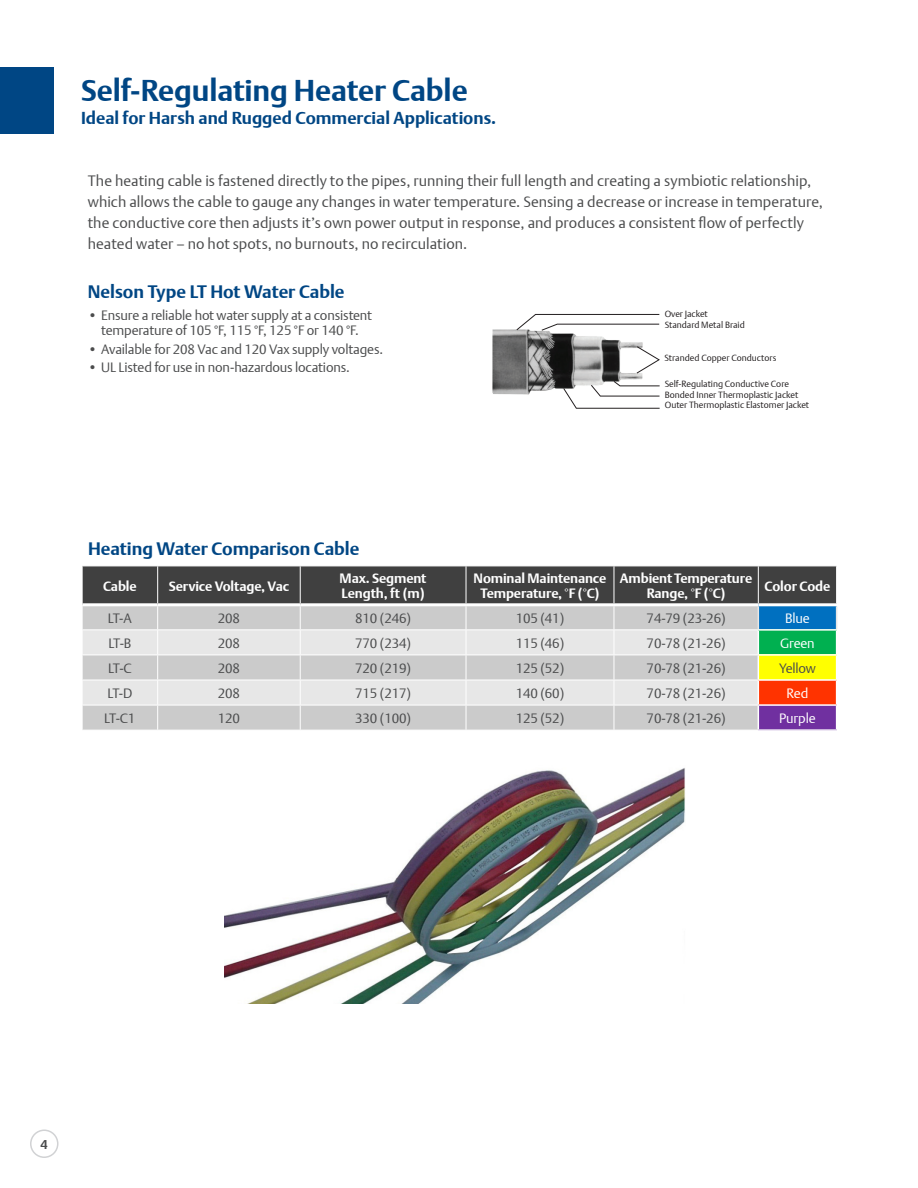
<style>
.page{position:relative;width:918px;height:1188px;background:#fff}
.page>*{position:absolute;margin:0;border:0;box-sizing:border-box;transform-origin:0 0}
.NHT_Page_Title{font:700 30px "DTL Argo T";letter-spacing:-.005em;color:#004684}
.NHT_Page_blue_header{font:700 18px "DTL Argo T";letter-spacing:-.005em;color:#004684}
.NHT_Page_Subtitle{font:700 17.25px "DTL Argo T";color:#004684}
.NHT_Page_into_text{font:15px/21px "DTL Argo T Light";letter-spacing:.005em;color:#4b4c4d}
.NHT_Page_1st_Bullet{font:13.5px/15px "DTL Argo T Light";letter-spacing:-.01em;color:#4b4c4d;text-align:center}
.NHT_Page_1st_Bullet-2{font:700 13.5px/15px "DTL Argo T";letter-spacing:-.01em;color:#fff;text-align:center}
.NHT_Page_1st_Bullet-3{font:13.5px "DTL Argo T Light";letter-spacing:-.01em;color:#fff}
.t1{font:700 12.75px "DTL Argo T";color:#4b4c4d}
.NHT_Page_call_outs{font:9px "DTL Argo T Light";color:#231f20}
.Table_-_Header{font:9px "DTL Argo T Light";letter-spacing:-.01em;color:#231f20}
</style>
<div class="page">
<div style="left:30px;top:1129px;width:29px;height:29px;border:2px solid #d1d2d4;border-radius:50%"></div>
<div style="left:0;top:67px;width:54px;height:67px;background:#004684"></div>
<img style="left:492px;top:329px;width:151px;height:66px">
<svg style="left:516px;top:314px;width:144px;height:17px"></svg>
<svg style="left:563px;top:381px;width:97px;height:28px"></svg>
<svg style="left:636px;top:346px;width:24px;height:28px"></svg>
<svg style="left:82px;top:566px;width:755px;height:164px;background:#afb0ad"></svg>
<hr style="left:758px;top:729px;width:79px;height:2px;background:#fff">
<hr style="left:82px;top:603px;width:76px;height:3px;background:#fff">
<hr style="left:158px;top:603px;width:142px;height:3px;background:#fff">
<hr style="left:300px;top:603px;width:166px;height:3px;background:#fff">
<hr style="left:466px;top:603px;width:148px;height:3px;background:#fff">
<hr style="left:614px;top:603px;width:144px;height:3px;background:#fff">
<hr style="left:758px;top:603px;width:79px;height:3px;background:#fff">
<img style="left:225px;top:768px;width:461px;height:236px">
<p class="NHT_Page_Title" style="left:81px;top:73px;width:388px">Self-Regulating Heater Cable</p>
<p class="NHT_Page_Subtitle" style="left:81px;top:107px;width:417px">Ideal for Harsh and Rugged Commercial Applications.</p>
<p class="NHT_Page_into_text" style="left:88px;top:170px;width:737px">The heating cable is fastened directly to the pipes, running their full length and creating a symbiotic relationship, which allows the cable to gauge any changes in water temperature. Sensing a decrease or increase in temperature, the conductive core then adjusts it’s own power output in response, and produces a consistent flow of perfectly heated water – no hot spots, no burnouts, no recirculation.</p>
<p class="NHT_Page_blue_header" style="left:88px;top:281px;width:258px">Nelson Type LT Hot Water Cable</p>
<p class="NHT_Page_1st_Bullet" style="left:88px;top:308px;width:286px">• Ensure a reliable hot water supply at a consistent temperature of 105 °F, 115 °F, 125 °F or 140 °F.</p>
<p class="NHT_Page_1st_Bullet" style="left:88px;top:341px;width:297px">• Available for 208 Vac and 120 Vax supply voltages.</p>
<p class="NHT_Page_1st_Bullet" style="left:88px;top:360px;width:264px">• UL Listed for use in non-hazardous locations.</p>
<p class="Table_-_Header" style="left:665px;top:308px;width:45px">Over Jacket</p>
<p class="NHT_Page_call_outs" style="left:665px;top:319px;width:82px">Standard Metal Braid</p>
<p class="NHT_Page_call_outs" style="left:665px;top:353px;width:114px">Stranded Copper Conductors</p>
<p class="NHT_Page_call_outs" style="left:665px;top:379px;width:126px">Self-Regulating Conductive Core</p>
<p class="NHT_Page_call_outs" style="left:665px;top:389px;width:135px">Bonded Inner Thermoplastic Jacket</p>
<p class="NHT_Page_call_outs" style="left:665px;top:400px;width:146px">Outer Thermoplastic Elastomer Jacket</p>
<p class="NHT_Page_blue_header" style="left:88px;top:538px;width:273px">Heating Water Comparison Cable</p>
<p class="NHT_Page_1st_Bullet-2" style="left:103px;top:578px;width:35px">Cable</p>
<p class="NHT_Page_1st_Bullet-2" style="left:169px;top:578px;width:122px">Service Voltage, Vac</p>
<p class="NHT_Page_1st_Bullet-2" style="left:340px;top:571px;width:88px;text-align:left">Max. Segment<br>Length, ft (m)</p>
<p class="NHT_Page_1st_Bullet-2" style="left:474px;top:571px;width:134px">Nominal Maintenance<br>Temperature, °F (°C)</p>
<p class="NHT_Page_1st_Bullet-2" style="left:620px;top:571px;width:134px">Ambient Temperature<br>Range, °F (°C)</p>
<p class="NHT_Page_1st_Bullet-2" style="left:765px;top:578px;width:67px">Color Code</p>
<p class="NHT_Page_1st_Bullet" style="left:108px;top:610px;width:25px">LT-A</p>
<p class="NHT_Page_1st_Bullet" style="left:218px;top:610px;width:24px">208</p>
<p class="NHT_Page_1st_Bullet" style="left:355px;top:610px;width:57px">810 (246)</p>
<p class="NHT_Page_1st_Bullet" style="left:516px;top:610px;width:50px">105 (41)</p>
<p class="NHT_Page_1st_Bullet" style="left:647px;top:610px;width:81px">74-79 (23-26)</p>
<p class="NHT_Page_1st_Bullet-3" style="left:785px;top:610px;width:26px">Blue</p>
<p class="NHT_Page_1st_Bullet" style="left:108px;top:635px;width:25px">LT-B</p>
<p class="NHT_Page_1st_Bullet" style="left:218px;top:635px;width:24px">208</p>
<p class="NHT_Page_1st_Bullet" style="left:355px;top:635px;width:57px">770 (234)</p>
<p class="NHT_Page_1st_Bullet" style="left:516px;top:635px;width:50px">115 (46)</p>
<p class="NHT_Page_1st_Bullet" style="left:647px;top:635px;width:81px">70-78 (21-26)</p>
<p class="NHT_Page_1st_Bullet-3" style="left:780px;top:635px;width:36px">Green</p>
<p class="NHT_Page_1st_Bullet" style="left:108px;top:660px;width:25px">LT-C</p>
<p class="NHT_Page_1st_Bullet" style="left:218px;top:660px;width:24px">208</p>
<p class="NHT_Page_1st_Bullet" style="left:355px;top:660px;width:57px">720 (219)</p>
<p class="NHT_Page_1st_Bullet" style="left:516px;top:660px;width:50px">125 (52)</p>
<p class="NHT_Page_1st_Bullet" style="left:647px;top:660px;width:81px">70-78 (21-26)</p>
<p class="NHT_Page_1st_Bullet" style="left:779px;top:660px;width:38px">Yellow</p>
<p class="NHT_Page_1st_Bullet" style="left:107px;top:685px;width:26px">LT-D</p>
<p class="NHT_Page_1st_Bullet" style="left:218px;top:685px;width:24px">208</p>
<p class="NHT_Page_1st_Bullet" style="left:355px;top:685px;width:57px">715 (217)</p>
<p class="NHT_Page_1st_Bullet" style="left:516px;top:685px;width:50px">140 (60)</p>
<p class="NHT_Page_1st_Bullet" style="left:647px;top:685px;width:81px">70-78 (21-26)</p>
<p class="NHT_Page_1st_Bullet-3" style="left:787px;top:685px;width:23px">Red</p>
<p class="NHT_Page_1st_Bullet" style="left:104px;top:710px;width:33px">LT-C1</p>
<p class="NHT_Page_1st_Bullet" style="left:218px;top:710px;width:24px">120</p>
<p class="NHT_Page_1st_Bullet" style="left:355px;top:710px;width:57px">330 (100)</p>
<p class="NHT_Page_1st_Bullet" style="left:516px;top:710px;width:50px">125 (52)</p>
<p class="NHT_Page_1st_Bullet" style="left:647px;top:710px;width:81px">70-78 (21-26)</p>
<p class="NHT_Page_1st_Bullet-3" style="left:779px;top:710px;width:38px">Purple</p>
<p class="t1" style="left:41px;top:1137px;width:9px">4</p>
</div>
